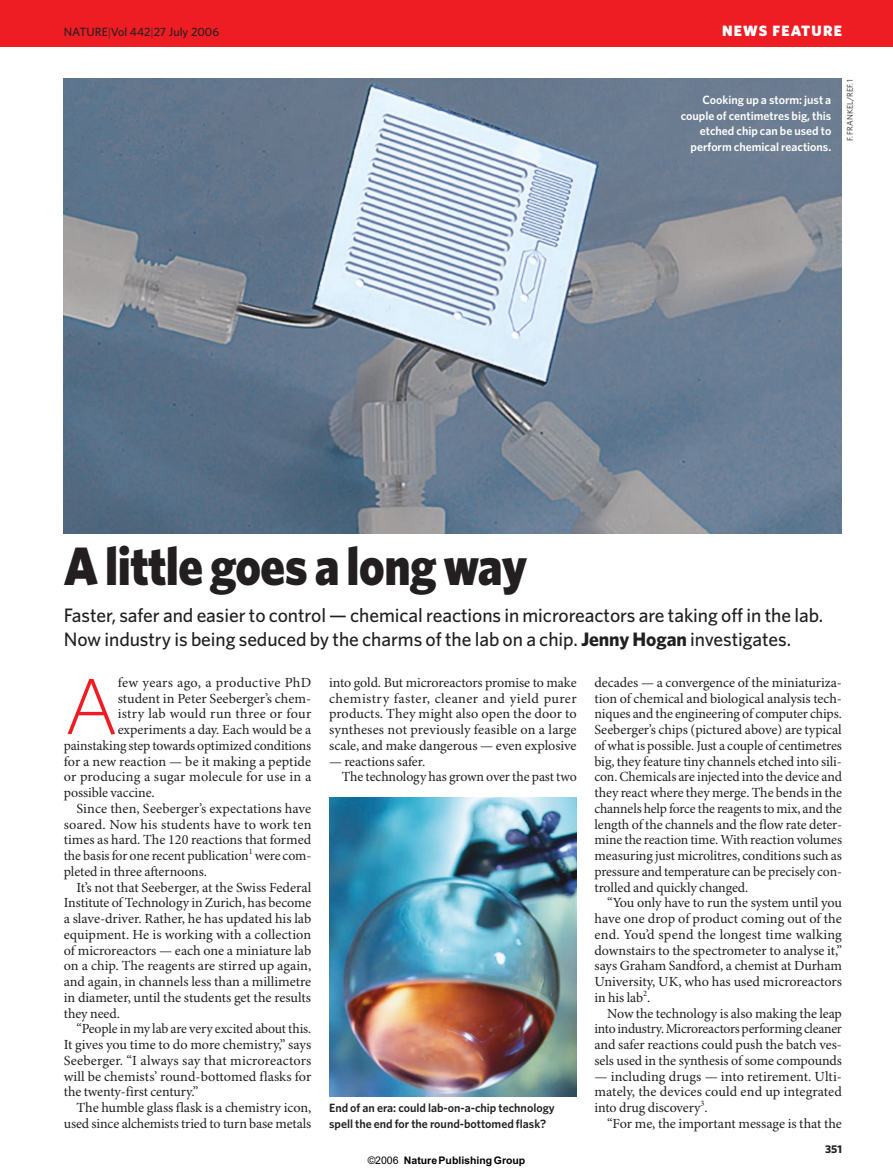
<style>
.page{position:relative;width:893px;height:1174px;background:#fff}
.page>*{position:absolute;margin:0;border:0;box-sizing:border-box;transform-origin:0 0}
.t1{font:300 79.35px "Whitney";color:#ee1d23}
.t2{font:900 54px "Whitney";letter-spacing:-.01em;color:#231f20;scale:.9 1}
.t3{font:500 19.5px/24px "Whitney";letter-spacing:-.005em;color:#231f20}
.t4{font:900 15px "Whitney";letter-spacing:.075em;color:#fff}
.t5{font:13.95px/15.8px "Minion Pro";letter-spacing:-.005em;color:#231f20;text-align:justify}
.t6{font:13.95px "Minion Pro";letter-spacing:.015em;color:#231f20}
.t7{font:13.95px "Minion Pro";letter-spacing:.02em;color:#231f20}
.t8{font:600 12px/15.8px "Whitney";color:#fff;text-align:right}
.t9{font:600 12px/15.8px "Whitney";color:#231f20}
.t10{font:500 12px "Whitney";color:#231f20}
.t11{font:700 11.25px "Whitney";color:#231f20}
.t12{font:700 10.5px "Arial";color:#000}
.t13{font:8.25px "Whitney";color:#231f20}
.s1{font-weight:300}
.s2{font-weight:700}
.s3{font-family:"Arial MT2";font-weight:400}
.s4{font-weight:400}
</style>
<div class="page">
<img style="left:64px;top:79px;width:778px;height:455px">
<img style="left:329px;top:797px;width:248px;height:299px">
<div style="left:0;top:0;width:893px;height:47px;background:#ee1d23"></div>
<p class="t10" style="left:64px;top:27px;width:157px">NATURE<span class="s1">|</span>Vol 442<span class="s1">|</span>27 July 2006</p>
<p class="t4" style="left:722px;top:25px;width:121px">NEWS FEATURE</p>
<p class="t8" style="left:681px;top:93px;width:152px">Cooking up a storm: just a couple of centimetres big, this etched chip can be used to perform chemical reactions.</p>
<p class="t13" style="left:847px;top:141px;width:64px;rotate:-90deg">F. FRANKEL/REF. 1</p>
<h2 class="t2" style="left:64px;top:546px;width:516px">A little goes a long way</h2>
<h3 class="t3" style="left:64px;top:605px;width:761px">Faster, safer and easier to control — chemical reactions in microreactors are taking off in the lab.<br>Now industry is being seduced by the charms of the lab on a chip. <span class="s2">Jenny Hogan</span> investigates.</h3>
<h1 class="t1" style="left:64px;top:677px;width:57px">A</h1>
<p class="t6" style="left:118px;top:677px;width:195px">few years ago, a productive PhD</p>
<p class="t5" style="left:118px;top:691px;width:195px">student in Peter Seeberger’s chem-</p>
<p class="t7" style="left:118px;top:708px;width:195px">istry lab would run three or four</p>
<p class="t5" style="left:118px;top:723px;width:195px">experiments a day. Each would be a</p>
<p class="t5" style="left:64px;top:738px;width:249px">painstaking step towards optimized conditions</p>
<p class="t5" style="left:64px;top:754px;width:249px">for a new reaction — be it making a peptide</p>
<p class="t6" style="left:64px;top:771px;width:249px">or producing a sugar molecule for use in a</p>
<p class="t5" style="left:64px;top:786px;width:92px">possible vaccine.</p>
<p class="t5" style="left:77px;top:801px;width:236px">Since then, Seeberger’s expectations have</p>
<p class="t6" style="left:64px;top:818px;width:249px">soared. Now his students have to work ten</p>
<p class="t5" style="left:64px;top:833px;width:249px">times as hard. The 120 reactions that formed</p>
<p class="t5" style="left:64px;top:849px;width:249px">the basis for one recent publication<sup>1</sup> were com-</p>
<p class="t5" style="left:64px;top:864px;width:145px">pleted in three afternoons.</p>
<p class="t5" style="left:77px;top:880px;width:236px">It’s not that Seeberger, at the Swiss Federal</p>
<p class="t5" style="left:64px;top:896px;width:249px">Institute of Technology in Zurich, has become</p>
<p class="t5" style="left:64px;top:912px;width:249px">a slave-driver. Rather, he has updated his lab</p>
<p class="t5" style="left:64px;top:927px;width:249px">equipment. He is working with a collection</p>
<p class="t5" style="left:64px;top:943px;width:249px">of microreactors — each one a miniature lab</p>
<p class="t5" style="left:64px;top:959px;width:249px">on a chip. The reagents are stirred up again,</p>
<p class="t5" style="left:64px;top:975px;width:249px">and again, in channels less than a millimetre</p>
<p class="t5" style="left:64px;top:990px;width:249px">in diameter, until the students get the results</p>
<p class="t5" style="left:64px;top:1006px;width:58px">they need.</p>
<p class="t5" style="left:77px;top:1022px;width:236px">“People in my lab are very excited about this.</p>
<p class="t5" style="left:64px;top:1038px;width:249px">It gives you time to do more chemistry,” says</p>
<p class="t5" style="left:64px;top:1053px;width:249px">Seeberger. “I always say that microreactors</p>
<p class="t5" style="left:64px;top:1069px;width:249px">will be chemists’ round-bottomed flasks for</p>
<p class="t5" style="left:64px;top:1085px;width:136px">the twenty-first century.”</p>
<p class="t5" style="left:77px;top:1101px;width:236px">The humble glass flask is a chemistry icon,</p>
<p class="t5" style="left:64px;top:1116px;width:249px">used since alchemists tried to turn base metals</p>
<p class="t5" style="left:329px;top:675px;width:249px">into gold. But microreactors promise to make chemistry faster, cleaner and yield purer products. They might also open the door to syntheses not previously feasible on a large scale, and make dangerous — even explosive</p>
<p class="t5" style="left:342px;top:754px;width:236px;text-indent:-13px">— reactions safer.<br>The technology has grown over the past two</p>
<p class="t9" style="left:329px;top:1101px;width:227px">End of an era: could lab-on-a-chip technology spell the end for the round-bottomed flask?</p>
<p class="t12" style="left:368px;top:1154px;width:159px"><span class="s3">©200</span><span class="s4">6</span> NaturePublishingGroup</p>
<p class="t5" style="left:594px;top:675px;width:249px">decades — a convergence of the miniaturiza&shy;tion of chemical and biological analysis tech&shy;niques and the engineering of computer chips.<br>Seeberger’s chips (pictured above) are typical of what is possible. Just a couple of centimetres big, they feature tiny channels etched into sili&shy;con. Chemicals are injected into the device and they react where they merge. The bends in the channels help force the reagents to mix, and the length of the channels and the flow rate deter&shy;mine the reaction time. With reaction volumes measuring just microlitres, conditions such as pressure and temperature can be precisely con&shy;trolled and quickly changed.</p>
<p class="t5" style="left:594px;top:896px;width:249px;text-indent:13px">“You only have to run the system until you have one drop of product coming out of the end. You’d spend the longest time walking downstairs to the spectrometer to analyse it,” says Graham Sandford, a chemist at Durham University, UK, who has used microreactors in his lab<sup>2</sup>.</p>
<p class="t5" style="left:594px;top:1006px;width:249px;text-indent:13px">Now the technology is also making the leap into industry. Microreactors performing cleaner and safer reactions could push the batch ves&shy;sels used in the synthesis of some compounds</p>
<p class="t5" style="left:594px;top:1069px;width:249px">— including drugs — into retirement. Ulti&shy;mately, the devices could end up integrated into drug discovery<sup>3</sup>.</p>
<p class="t5" style="left:607px;top:1116px;width:236px">“For me, the important message is that the</p>
<p class="t11" style="left:825px;top:1144px;width:18px">351</p>
</div>
